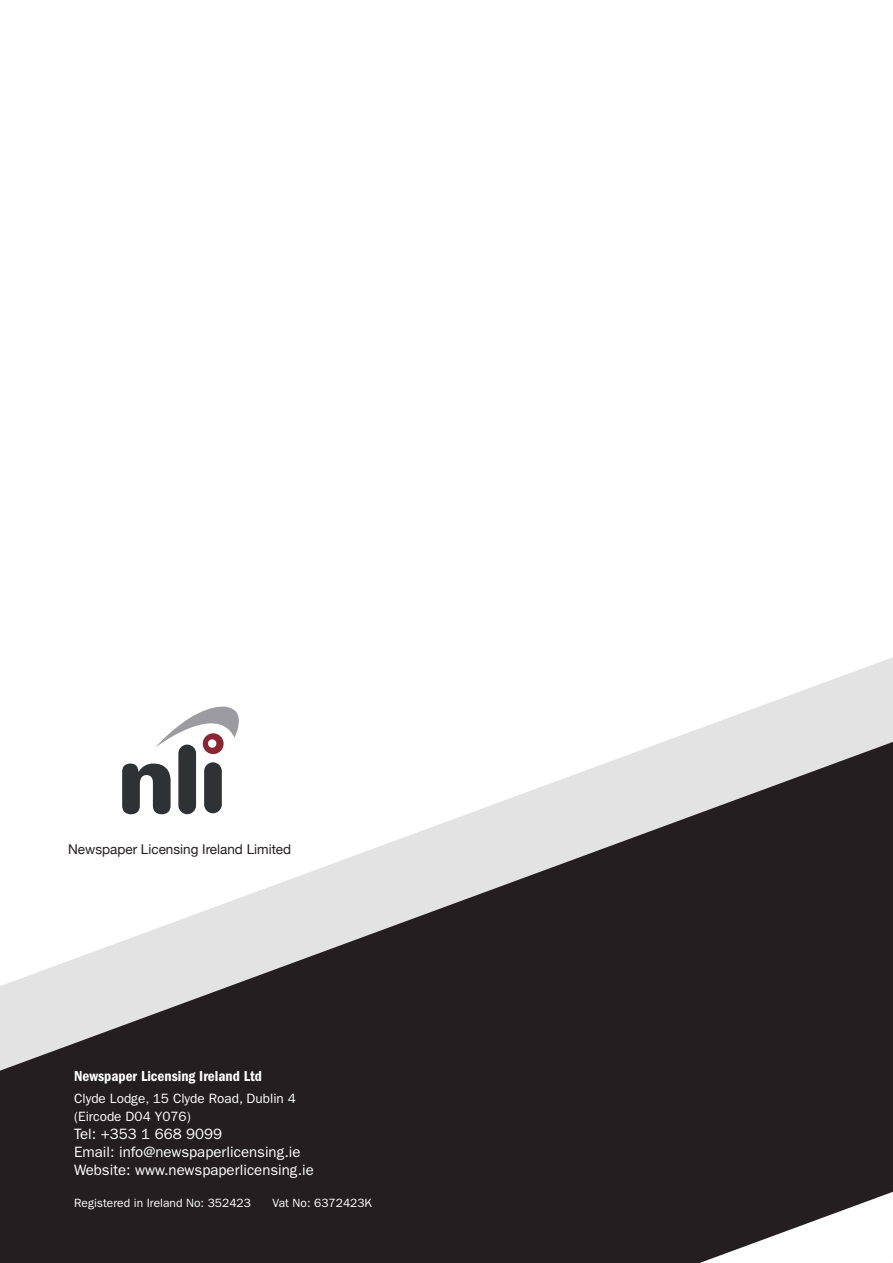
<style>
.page{position:relative;width:893px;height:1263px;background:#fff}
.page>*{position:absolute;margin:0;border:0;box-sizing:border-box;transform-origin:0 0}
.t1{font:15px/18px "ITC Franklin Gothic Std";color:#fff}
.t2{font:15px "ITC Franklin Gothic Std Dm Cd";color:#fff}
.t3{font:13.5px/18px "ITC Franklin Gothic Std";color:#fff}
.t4{font:13.5px "Helvetica Neue";color:#231f20}
.t5{font:12px "ITC Franklin Gothic Std";color:#fff}
</style>
<div class="page">
<svg style="left:160px;top:657px;width:733px;height:85px"></svg>
<svg style="left:0;top:742px;width:893px;height:521px;fill:#231f20"></svg>
<svg style="left:700px;top:1192px;width:193px;height:71px"></svg>
<p class="t4" style="left:68px;top:839px;width:225px">Newspaper Licensing Ireland Limited</p>
<p class="t2" style="left:74px;top:1067px;width:189px">Newspaper Licensing Ireland Ltd</p>
<p class="t3" style="left:74px;top:1089px;width:223px">Clyde Lodge, 15 Clyde Road, Dublin 4 (Eircode D04 Y076)</p>
<p class="t1" style="left:74px;top:1125px;width:241px">Tel: +353 1 668 9099<br>Email: info@newspaperlicensing.ie<br>Website: www.newspaperlicensing.ie</p>
<p class="t5" style="left:74px;top:1196px;width:178px">Registered in Ireland No: 352423</p>
<p class="t5" style="left:273px;top:1196px;width:101px">Vat No: 6372423K</p>
</div>
